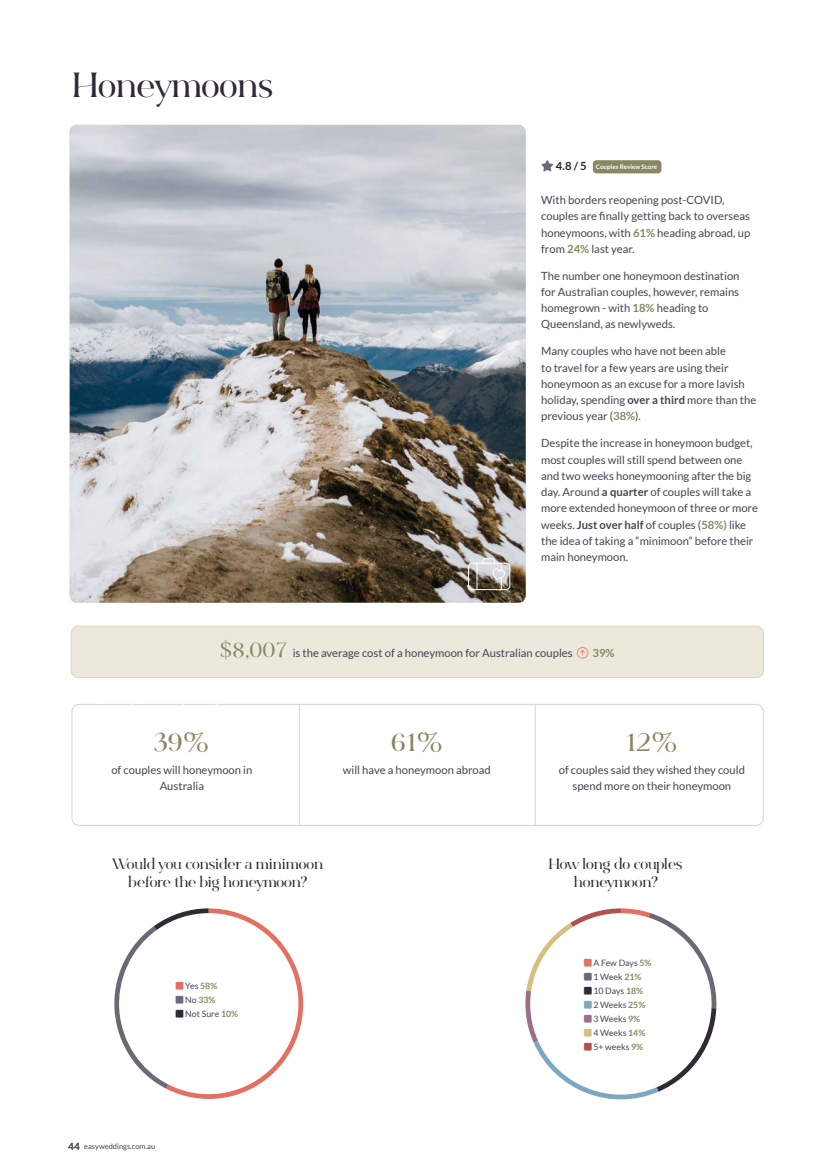
<style>
.page{position:relative;width:833px;height:1170px;background:#fff}
.page>*{position:absolute;margin:0;border:0;box-sizing:border-box;transform-origin:0 0}
.t1{font:700 35px "Bon Vivant Serif";color:#312a35}
.t2{font:700 27.5px "Bon Vivant Serif";color:#898762}
.t3{font:700 15px/18px "Bon Vivant Serif";color:#312a35;text-align:center}
.t4{font:11.25px/16.2px "Lato";color:#454452}
.t5{font:700 11.25px "Lato";color:#292829}
.t6{font:8.75px "Lato";color:#454452}
.t7{font:700 8.75px "Lato";color:#898762}
.t8{font:7.5px "Lato";color:#454452}
.t9{font:700 6.25px "Lato";color:#fff}
.s1{color:#6c6876}
.s2{font-weight:700;color:#898762}
.s3{font-weight:700}
.s4{font-family:"Bon Vivant Serif";font-weight:700;font-size:22.5px;color:#898762}
.s5{color:#e37062}
.s6{font-weight:400;color:#454452}
.s7{color:#312a35}
.s8{font-weight:700;font-size:10px;color:#312a35}
.s9{color:#7ea8bf}
.s10{color:#9c6f85}
.s11{color:#d4c07f}
.s12{color:#af5250}
</style>
<div class="page">
<img style="left:70px;top:125px;width:456px;height:477px">
<div style="left:71px;top:626px;width:692px;height:51px;background:#ede8dc;border-radius:7px"></div>
<div style="left:71px;top:625px;width:692px;height:52px;border:1px solid #dad5c6;border-radius:7px"></div>
<hr style="left:299px;top:704px;width:1px;height:121px;background:#dad5c6">
<hr style="left:535px;top:704px;width:1px;height:121px;background:#dad5c6">
<div style="left:72px;top:704px;width:691px;height:121px;border:1px solid #dad5c6;border-radius:7px"></div>
<svg style="left:468px;top:558px;width:42px;height:32px"></svg>
<div style="left:593px;top:160px;width:68px;height:13px;background:#898762;border-radius:4px"></div>
<svg style="left:114px;top:908px;width:190px;height:191px"></svg>
<svg style="left:525px;top:908px;width:192px;height:192px"></svg>
<h1 class="t1" style="left:73px;top:65px;width:202px">Honeymoons</h1>
<p class="t5" style="left:541px;top:159px;width:47px"><span class="s1">▲▼</span> 4.8 / 5</p>
<p class="t9" style="left:596px;top:163px;width:63px">Couples Review Score</p>
<p class="t4" style="left:541px;top:192px;width:211px">With borders reopening post-COVID, couples are finally getting back to overseas honeymoons, with <span class="s2">61%</span> heading abroad, up from <span class="s2">24%</span> last year.</p>
<p class="t4" style="left:541px;top:267px;width:200px">The number one honeymoon destination for Australian couples, however, remains homegrown - with <span class="s2">18%</span> heading to Queensland, as newlyweds.</p>
<p class="t4" style="left:541px;top:343px;width:217px">Many couples who have not been able<br>to travel for a few years are using their honeymoon as an excuse for a more lavish holiday, spending <span class="s3">over a third</span> more than the previous year (<span class="s2">38%</span>).</p>
<p class="t4" style="left:541px;top:435px;width:218px">Despite the increase in honeymoon budget, most couples will still spend between one and two weeks honeymooning after the big day. Around <span class="s3">a quarter</span> of couples will take a more extended honeymoon of three or more weeks. <span class="s3">Just over half</span> of couples (<span class="s2">58%)</span> like the idea of taking a “minimoon” before their main honeymoon.</p>
<p class="t4" style="left:220px;top:645px;width:396px"><span class="s4">$8,007</span> is the average cost of a honeymoon for Australian couples <span class="s5">□●◆</span> <span class="s2">39%</span></p>
<h2 class="t2" style="left:154px;top:725px;width:57px">39%</h2>
<p class="t4" style="left:111px;top:761px;width:143px;text-align:center">of couples will honeymoon in<br>Australia</p>
<h2 class="t2" style="left:390px;top:725px;width:54px">61%</h2>
<p class="t4" style="left:343px;top:761px;width:149px">will have a honeymoon abroad</p>
<h2 class="t2" style="left:626px;top:725px;width:52px">12%</h2>
<p class="t4" style="left:559px;top:761px;width:188px;text-align:center">of couples said they wished they could spend more on their honeymoon</p>
<h3 class="t3" style="left:112px;top:855px;width:213px">Would you consider a minimoon before the big honeymoon?</h3>
<h3 class="t3" style="left:549px;top:855px;width:135px">How long do couples honeymoon?</h3>
<p class="t6" style="left:176px;top:980px;width:43px"><span class="s5">▲❑◆</span> Yes <span class="s2">58%</span></p>
<p class="t7" style="left:176px;top:994px;width:41px"><span class="s1">▲❑◆</span> <span class="s6">No</span> 33%</p>
<p class="t6" style="left:176px;top:1008px;width:64px"><span class="s7">▲❑◆</span> Not Sure <span class="s2">10%</span></p>
<p class="t8" style="left:68px;top:1141px;width:88px"><span class="s8">44</span> easyweddings.com.au</p>
<p class="t6" style="left:584px;top:957px;width:69px"><span class="s5">▲❑◆</span> A Few Days <span class="s2">5%</span></p>
<p class="t6" style="left:584px;top:971px;width:59px"><span class="s1">▲❑◆</span> 1 Week <span class="s2">21%</span></p>
<p class="t6" style="left:584px;top:985px;width:61px"><span class="s7">▲❑◆</span> 10 Days <span class="s2">18%</span></p>
<p class="t6" style="left:584px;top:999px;width:63px"><span class="s9">▲❑◆</span> 2 Weeks <span class="s2">25%</span></p>
<p class="t6" style="left:584px;top:1013px;width:58px"><span class="s10">▲❑◆</span> 3 Weeks <span class="s2">9%</span></p>
<p class="t6" style="left:584px;top:1027px;width:63px"><span class="s11">▲❑◆</span> 4 Weeks <span class="s2">14%</span></p>
<p class="t6" style="left:584px;top:1041px;width:61px"><span class="s12">▲❑◆</span> 5+ weeks <span class="s2">9%</span></p>
</div>
